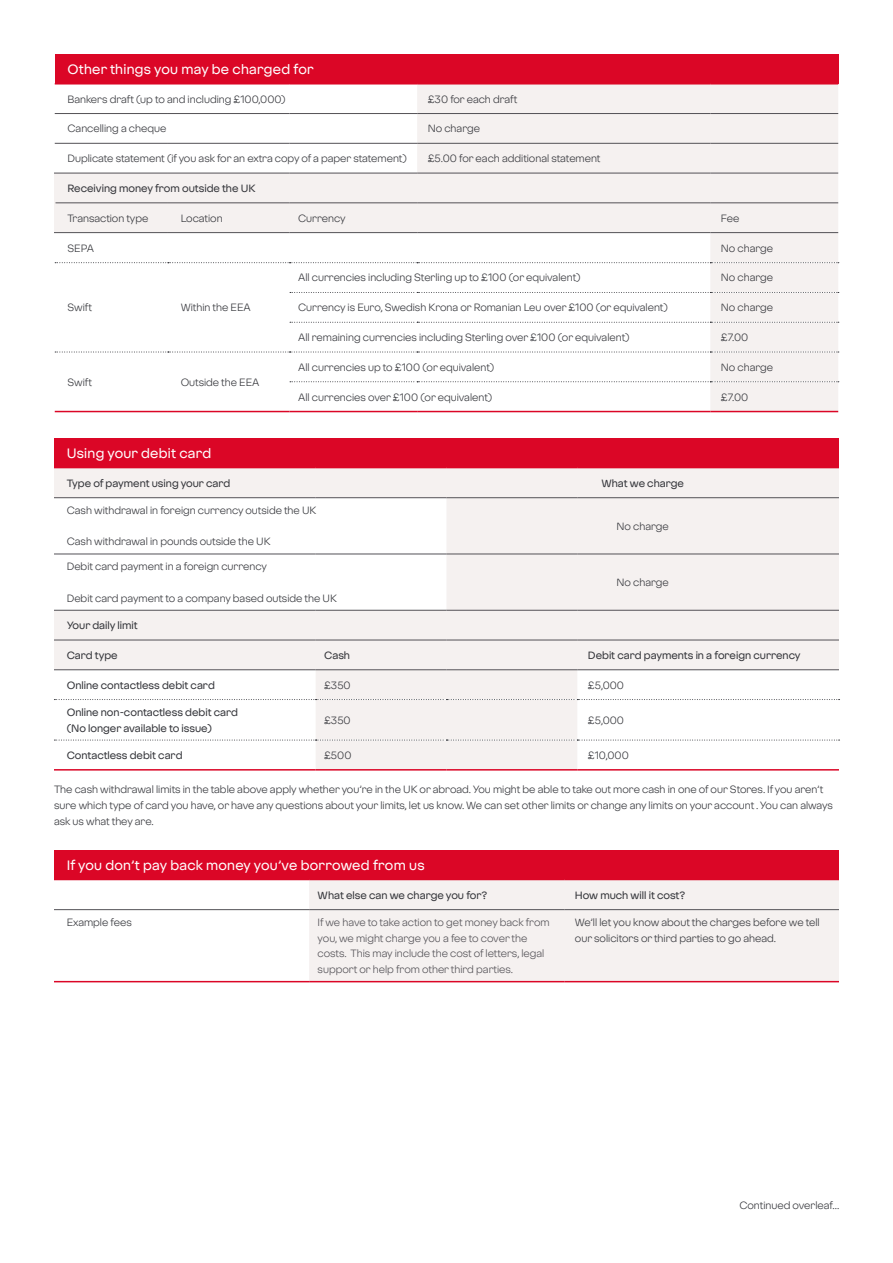
<style>
.page{position:relative;width:893px;height:1263px;background:#fff}
.page>*{position:absolute;margin:0;border:0;box-sizing:border-box;transform-origin:0 0}
.t1{font:500 13.5px "Virgin Money Sans";letter-spacing:.02em;color:#fff}
.t2{font:10.5px/15.8px "Virgin Money Sans";color:#35363b}
.t3{font:500 10.5px/15.8px "Virgin Money Sans";color:#35363b}
.t4{font:10.5px/15.8px "Virgin Money Sans";color:#535156}
</style>
<div class="page">
<div style="left:54px;top:850px;width:785px;height:29px;background:#db0626"></div>
<div style="left:309px;top:880px;width:530px;height:101px;background:#f5f1f0"></div>
<hr style="left:54px;top:879px;width:255px;height:1px;background:#db0626">
<hr style="left:309px;top:879px;width:255px;height:1px;background:#db0626">
<hr style="left:564px;top:879px;width:275px;height:1px;background:#db0626">
<hr style="left:564px;top:981px;width:275px;height:1px;background:#db0626">
<hr style="left:54px;top:981px;width:255px;height:1px;background:#db0626">
<hr style="left:309px;top:981px;width:255px;height:1px;background:#db0626">
<hr style="left:54px;top:909px;width:255px;height:1px;background:#535156">
<hr style="left:309px;top:909px;width:255px;height:1px;background:#535156">
<hr style="left:564px;top:909px;width:275px;height:1px;background:#535156">
<div style="left:54px;top:438px;width:785px;height:30px;background:#db0626"></div>
<svg style="left:54px;top:468px;width:785px;height:201px;fill:#f5f1f0"></svg>
<hr style="left:54px;top:497px;width:262px;height:1px;background:#535156">
<hr style="left:316px;top:497px;width:130px;height:1px;background:#535156">
<hr style="left:446px;top:497px;width:131px;height:1px;background:#535156">
<hr style="left:577px;top:497px;width:262px;height:1px;background:#535156">
<hr style="left:54px;top:554px;width:262px;height:1px;background:#535156">
<hr style="left:316px;top:554px;width:130px;height:1px;background:#535156">
<hr style="left:446px;top:554px;width:131px;height:1px;background:#535156">
<hr style="left:577px;top:554px;width:262px;height:1px;background:#535156">
<hr style="left:54px;top:610px;width:262px;height:1px;background:#535156">
<hr style="left:316px;top:610px;width:130px;height:1px;background:#535156">
<hr style="left:446px;top:610px;width:131px;height:1px;background:#535156">
<hr style="left:577px;top:610px;width:262px;height:1px;background:#535156">
<hr style="left:54px;top:640px;width:262px;height:1px;background:#535156">
<hr style="left:316px;top:640px;width:130px;height:1px;background:#535156">
<hr style="left:446px;top:640px;width:131px;height:1px;background:#535156">
<hr style="left:577px;top:640px;width:262px;height:1px;background:#535156">
<hr style="left:54px;top:669px;width:262px;height:1px;background:#535156">
<hr style="left:316px;top:669px;width:130px;height:1px;background:#535156">
<hr style="left:446px;top:669px;width:131px;height:1px;background:#535156">
<hr style="left:577px;top:669px;width:262px;height:1px;background:#535156">
<svg style="left:54px;top:670px;width:786px;height:100px"></svg>
<div style="left:55px;top:54px;width:783px;height:30px;background:#db0626"></div>
<svg style="left:55px;top:85px;width:783px;height:326px"></svg>
<hr style="left:55px;top:83px;width:113px;height:2px;background:#db0626">
<hr style="left:168px;top:83px;width:122px;height:2px;background:#db0626">
<hr style="left:290px;top:83px;width:127px;height:2px;background:#db0626">
<hr style="left:417px;top:83px;width:293px;height:2px;background:#db0626">
<hr style="left:710px;top:83px;width:128px;height:2px;background:#db0626">
<hr style="left:54px;top:173px;width:2px;height:30px;background:#f5f1f0">
<hr style="left:54px;top:203px;width:2px;height:29px;background:#f5f1f0">
<hr style="left:416px;top:173px;width:2px;height:29px;background:#f5f1f0">
<hr style="left:167px;top:203px;width:2px;height:29px;background:#f5f1f0">
<svg style="left:289px;top:203px;width:1px;height:29px"></svg>
<svg style="left:710px;top:203px;width:1px;height:29px"></svg>
<hr style="left:55px;top:113px;width:113px;height:1px;background:#535156">
<hr style="left:168px;top:113px;width:122px;height:1px;background:#535156">
<hr style="left:290px;top:113px;width:127px;height:1px;background:#535156">
<hr style="left:417px;top:113px;width:293px;height:1px;background:#535156">
<hr style="left:710px;top:113px;width:128px;height:1px;background:#535156">
<hr style="left:55px;top:143px;width:113px;height:1px;background:#535156">
<hr style="left:168px;top:143px;width:122px;height:1px;background:#535156">
<hr style="left:290px;top:143px;width:127px;height:1px;background:#535156">
<hr style="left:417px;top:143px;width:293px;height:1px;background:#535156">
<hr style="left:710px;top:143px;width:128px;height:1px;background:#535156">
<hr style="left:54px;top:173px;width:114px;height:1px;background:#535156">
<hr style="left:168px;top:173px;width:122px;height:1px;background:#535156">
<hr style="left:290px;top:173px;width:127px;height:1px;background:#535156">
<hr style="left:417px;top:173px;width:293px;height:1px;background:#535156">
<hr style="left:710px;top:173px;width:128px;height:1px;background:#535156">
<hr style="left:56px;top:202px;width:112px;height:1px;background:#535156">
<hr style="left:168px;top:202px;width:122px;height:1px;background:#535156">
<hr style="left:290px;top:202px;width:127px;height:1px;background:#535156">
<hr style="left:417px;top:202px;width:293px;height:1px;background:#535156">
<hr style="left:710px;top:202px;width:128px;height:1px;background:#535156">
<hr style="left:54px;top:232px;width:114px;height:1px;background:#535156">
<hr style="left:168px;top:232px;width:122px;height:1px;background:#535156">
<hr style="left:290px;top:232px;width:127px;height:1px;background:#535156">
<hr style="left:417px;top:232px;width:293px;height:1px;background:#535156">
<hr style="left:710px;top:232px;width:128px;height:1px;background:#535156">
<hr style="left:290px;top:411px;width:127px;height:1px;background:#db0626">
<hr style="left:417px;top:411px;width:293px;height:1px;background:#db0626">
<hr style="left:710px;top:411px;width:128px;height:1px;background:#db0626">
<hr style="left:55px;top:411px;width:113px;height:1px;background:#db0626">
<hr style="left:168px;top:411px;width:122px;height:1px;background:#db0626">
<svg style="left:55px;top:262px;width:784px;height:1px"></svg>
<svg style="left:290px;top:292px;width:549px;height:1px"></svg>
<svg style="left:290px;top:322px;width:549px;height:1px"></svg>
<svg style="left:55px;top:352px;width:784px;height:1px"></svg>
<svg style="left:290px;top:381px;width:549px;height:1px"></svg>
<p class="t1" style="left:68px;top:61px;width:248px">Other things you may be charged for</p>
<p class="t2" style="left:68px;top:91px;width:220px">Bankers draft (up to and including £100,000)</p>
<p class="t2" style="left:428px;top:91px;width:91px">£30 for each draft</p>
<p class="t2" style="left:68px;top:120px;width:100px">Cancelling a cheque</p>
<p class="t2" style="left:428px;top:120px;width:54px">No charge</p>
<p class="t2" style="left:68px;top:150px;width:341px">Duplicate statement (if you ask for an extra copy of a paper statement)</p>
<p class="t2" style="left:428px;top:150px;width:174px">£5.00 for each additional statement</p>
<p class="t3" style="left:68px;top:180px;width:189px">Receiving money from outside the UK</p>
<p class="t2" style="left:68px;top:210px;width:82px">Transaction type</p>
<p class="t2" style="left:181px;top:210px;width:43px">Location</p>
<p class="t2" style="left:298px;top:210px;width:49px">Currency</p>
<p class="t2" style="left:721px;top:210px;width:20px">Fee</p>
<p class="t2" style="left:68px;top:240px;width:28px">SEPA</p>
<p class="t2" style="left:721px;top:240px;width:54px">No charge</p>
<p class="t2" style="left:68px;top:299px;width:26px">Swift</p>
<p class="t2" style="left:181px;top:299px;width:71px">Within the EEA</p>
<p class="t2" style="left:68px;top:374px;width:26px">Swift</p>
<p class="t2" style="left:181px;top:374px;width:80px">Outside the EEA</p>
<p class="t2" style="left:298px;top:270px;width:284px">All currencies including Sterling up to £100 (or equivalent)</p>
<p class="t2" style="left:721px;top:270px;width:54px">No charge</p>
<p class="t2" style="left:298px;top:299px;width:371px">Currency is Euro, Swedish Krona or Romanian Leu over £100 (or equivalent)</p>
<p class="t2" style="left:721px;top:299px;width:54px">No charge</p>
<p class="t2" style="left:298px;top:329px;width:333px">All remaining currencies including Sterling over £100 (or equivalent)</p>
<p class="t2" style="left:721px;top:329px;width:29px">£7.00</p>
<p class="t2" style="left:298px;top:359px;width:198px">All currencies up to £100 (or equivalent)</p>
<p class="t2" style="left:721px;top:359px;width:54px">No charge</p>
<p class="t2" style="left:298px;top:389px;width:196px">All currencies over £100 (or equivalent)</p>
<p class="t2" style="left:721px;top:389px;width:29px">£7.00</p>
<p class="t1" style="left:67px;top:444px;width:146px">Using your debit card</p>
<p class="t3" style="left:67px;top:475px;width:165px">Type of payment using your card</p>
<p class="t3" style="left:601px;top:475px;width:84px">What we charge</p>
<p class="t2" style="left:67px;top:502px;width:251px">Cash withdrawal in foreign currency outside the UK</p>
<p class="t2" style="left:67px;top:534px;width:205px">Cash withdrawal in pounds outside the UK</p>
<p class="t2" style="left:617px;top:518px;width:54px">No charge</p>
<p class="t2" style="left:67px;top:558px;width:202px">Debit card payment in a foreign currency</p>
<p class="t2" style="left:67px;top:590px;width:272px">Debit card payment to a company based outside the UK</p>
<p class="t2" style="left:617px;top:574px;width:54px">No charge</p>
<p class="t3" style="left:67px;top:617px;width:72px">Your daily limit</p>
<p class="t3" style="left:67px;top:647px;width:52px">Card type</p>
<p class="t3" style="left:324px;top:647px;width:27px">Cash</p>
<p class="t3" style="left:588px;top:647px;width:214px">Debit card payments in a foreign currency</p>
<p class="t3" style="left:67px;top:677px;width:150px">Online contactless debit card</p>
<p class="t2" style="left:324px;top:677px;width:28px">£350</p>
<p class="t2" style="left:588px;top:677px;width:38px">£5,000</p>
<p class="t3" style="left:67px;top:704px;width:173px">Online non-contactless debit card (No longer available to issue)</p>
<p class="t2" style="left:324px;top:712px;width:28px">£350</p>
<p class="t2" style="left:588px;top:712px;width:38px">£5,000</p>
<p class="t3" style="left:67px;top:747px;width:117px">Contactless debit card</p>
<p class="t2" style="left:324px;top:747px;width:29px">£500</p>
<p class="t2" style="left:588px;top:747px;width:42px">£10,000</p>
<p class="t2" style="left:54px;top:781px;width:780px">The cash withdrawal limits in the table above apply whether you’re in the UK or abroad. You might be able to take out more cash in one of our Stores. If you aren’t sure which type of card you have, or have any questions about your limits, let us know. We can set other limits or change any limits on your account . You can always ask us what they are.</p>
<p class="t1" style="left:67px;top:856px;width:359px">If you don’t pay back money you’ve borrowed from us</p>
<p class="t3" style="left:318px;top:887px;width:171px">What else can we charge you for?</p>
<p class="t3" style="left:575px;top:887px;width:112px">How much will it cost?</p>
<p class="t2" style="left:67px;top:914px;width:67px">Example fees</p>
<p class="t4" style="left:318px;top:914px;width:234px">If we have to take action to get money back from you, we might charge you a fee to cover the costs. This may include the cost of letters, legal support or help from other third parties.</p>
<p class="t2" style="left:575px;top:914px;width:246px">We’ll let you know about the charges before we tell our solicitors or third parties to go ahead.</p>
<p class="t2" style="left:739px;top:1197px;width:101px">Continued overleaf...</p>
</div>
